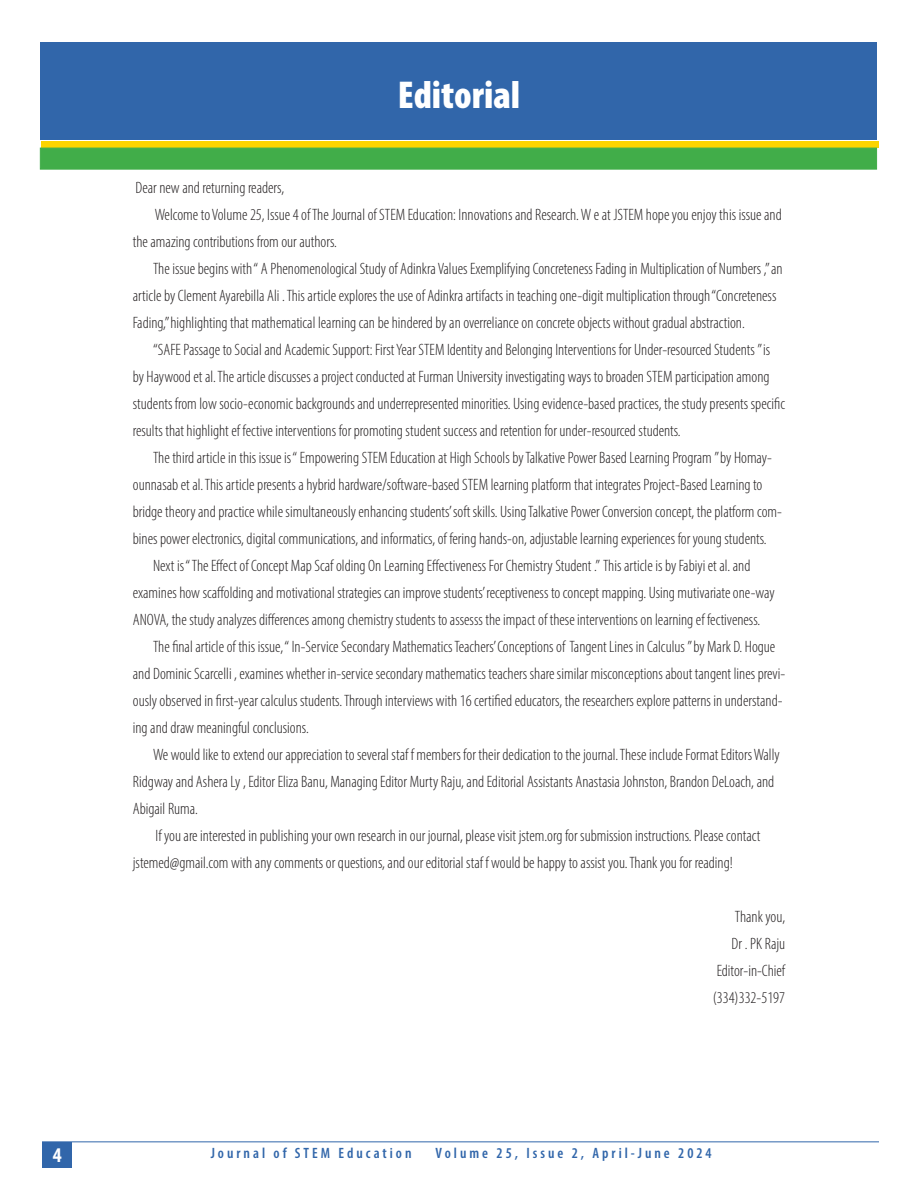
<style>
.page{position:relative;width:918px;height:1188px;background:#fff}
.page>*{position:absolute;margin:0;border:0;box-sizing:border-box;transform-origin:0 0}
.t1{font:900 condensed 39px "Myriad Pro";color:#fff}
.t2{font:700 condensed 21px "Myriad Pro";color:#fff}
.t3{font:300 condensed 16.5px/27px "Myriad Pro";color:#231f20}
.t4{font:600 condensed 15px "Myriad Pro";letter-spacing:.2em;color:#3166aa}
</style>
<div class="page">
<hr style="left:42px;top:1141px;width:837px;height:1px;background:#3166aa">
<div style="left:42px;top:1142px;width:30px;height:26px;background:#3166aa"></div>
<div style="left:40px;top:42px;width:837px;height:98px;background:#3166aa"></div>
<div style="left:41px;top:142px;width:837px;height:6px;background:#fcd400"></div>
<div style="left:40px;top:148px;width:837px;height:22px;background:#41ad49;border:1px solid #41ad49"></div>
<p class="t1" style="left:398px;top:70px;width:124px">Editorial</p>
<p class="t3" style="left:135px;top:174px;width:150px">Dear new and returning readers,</p>
<p class="t3" style="left:133px;top:201px;width:650px;text-indent:22px">Welcome to Volume 25, Issue 4 of The Journal of STEM Education: Innovations and Research. W e at JSTEM hope you enjoy this issue and the amazing contributions from our authors.</p>
<p class="t3" style="left:133px;top:255px;width:651px;text-indent:20px">The issue begins with “ A Phenomenological Study of Adinkra Values Exemplifying Concreteness Fading in Multiplication of Numbers ,” an article by Clement Ayarebilla Ali . This article explores the use of Adinkra artifacts in teaching one-digit multiplication through “Concreteness<br>Fading,” highlighting that mathematical learning can be hindered by an overreliance on concrete objects without gradual abstraction.</p>
<p class="t3" style="left:133px;top:336px;width:654px;text-indent:20px">“SAFE Passage to Social and Academic Support: First Year STEM Identity and Belonging Interventions for Under-resourced Students ” is by Haywood et al. The article discusses a project conducted at Furman University investigating ways to broaden STEM participation among students from low socio-economic backgrounds and underrepresented minorities. Using evidence-based practices, the study presents specific results that highlight ef fective interventions for promoting student success and retention for under-resourced students.</p>
<p class="t3" style="left:133px;top:444px;width:651px;text-indent:20px">The third article in this issue is “ Empowering STEM Education at High Schools by Talkative Power Based Learning Program ” by Homay&shy;ounnasab et al. This article presents a hybrid hardware/software-based STEM learning platform that integrates Project-Based Learning to bridge theory and practice while simultaneously enhancing students’ soft skills. Using Talkative Power Conversion concept, the platform com&shy;bines power electronics, digital communications, and informatics, of fering hands-on, adjustable learning experiences for young students.</p>
<p class="t3" style="left:133px;top:552px;width:643px;text-indent:20px">Next is “ The Effect of Concept Map Scaf olding On Learning Effectiveness For Chemistry Student .” This article is by Fabiyi et al. and examines how scaffolding and motivational strategies can improve students’ receptiveness to concept mapping. Using mutivariate one-way<br>ANOVA, the study analyzes differences among chemistry students to assesss the impact of these interventions on learning ef fectiveness.</p>
<p class="t3" style="left:133px;top:633px;width:654px;text-indent:20px">The final article of this issue, “ In-Service Secondary Mathematics Teachers’ Conceptions of Tangent Lines in Calculus ” by Mark D. Hogue and Dominic Scarcelli , examines whether in-service secondary mathematics teachers share similar misconceptions about tangent lines previ&shy;ously observed in first-year calculus students. Through interviews with 16 certified educators, the researchers explore patterns in understand&shy;ing and draw meaningful conclusions.</p>
<p class="t3" style="left:133px;top:741px;width:648px;text-indent:20px">We would like to extend our appreciation to several staf f members for their dedication to the journal. These include Format Editors Wally<br>Ridgway and Ashera Ly , Editor Eliza Banu, Managing Editor Murty Raju, and Editorial Assistants Anastasia Johnston, Brandon DeLoach, and<br>Abigail Ruma.</p>
<p class="t3" style="left:133px;top:822px;width:629px;text-indent:23px">If you are interested in publishing your own research in our journal, please visit jstem.org for submission instructions. Please contact jstemed@gmail.com with any comments or questions, and our editorial staf f would be happy to assist you. Thank you for reading!</p>
<p class="t3" style="left:735px;top:903px;width:52px">Thank you,</p>
<p class="t3" style="left:732px;top:930px;width:55px">Dr . PK Raju</p>
<p class="t3" style="left:717px;top:957px;width:70px">Editor-in-Chief</p>
<p class="t3" style="left:713px;top:984px;width:74px">(334)332-5197</p>
<p class="t2" style="left:53px;top:1142px;width:10px">4</p>
<p class="t4" style="left:211px;top:1144px;width:202px">Journal of STEM Education</p>
<p class="t4" style="left:436px;top:1144px;width:278px">Volume 25, Issue 2, April-June 2024</p>
</div>
